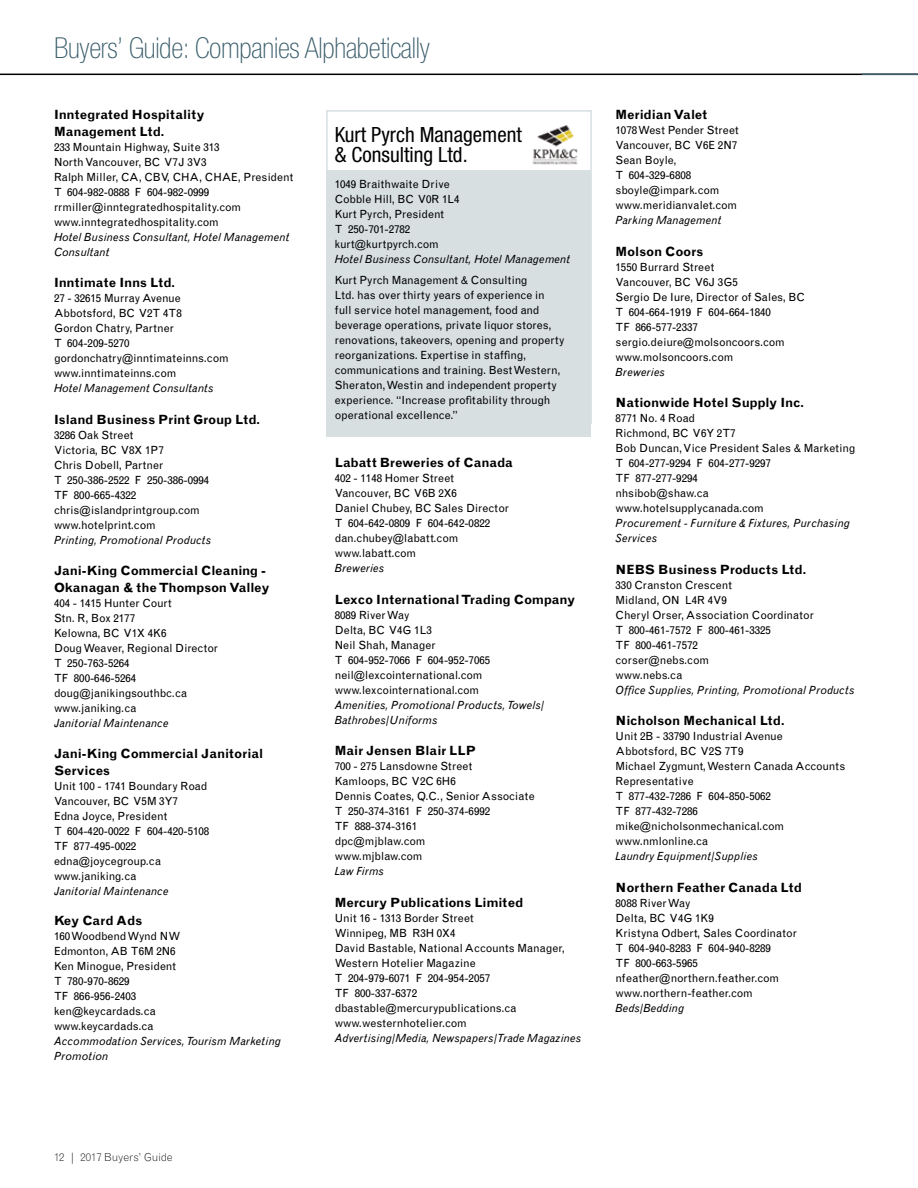
<style>
.page{position:relative;width:918px;height:1188px;background:#fff}
.page>*{position:absolute;margin:0;border:0;box-sizing:border-box;transform-origin:0 0}
.t1{font:100 condensed 28.95px "Helvetica Neue LT Std";letter-spacing:-.01em;color:#395d6b}
.t2{font:condensed 21px/20.1px "Helvetica Neue LT Std";color:#000}
.t3{font:700 12.75px/16.5px "Grotesque MT Std";color:#000}
.t4{font:11.25px/15px "Grotesque MT Std";color:#000}
.t5{font:italic 11.25px/15px "Grotesque MT Std";color:#000}
.t6{font:300 10.95px "Grotesque MT Std";color:#000}
</style>
<div class="page">
<div style="left:327px;top:170px;width:264px;height:266px;background:#d7dfe1"></div>
<div style="left:326px;top:110px;width:266px;height:314px;border:2px solid #d7dfe1"></div>
<hr style="left:0;top:74px;width:918px;height:1px;background:#000">
<hr style="left:862px;top:74px;width:56px;height:1px;background:#395d6b">
<img style="left:532px;top:125px;width:46px;height:40px">
<h1 class="t1" style="left:54px;top:32px;width:378px">Buyers’ Guide: Companies Alphabetically</h1>
<p class="t3" style="left:54px;top:107px;width:152px">Inntegrated Hospitality<br>Management Ltd.</p>
<p class="t4" style="left:54px;top:140px;width:241px">233 Mountain Highway, Suite 313<br>North Vancouver, BC V7J 3V3<br>Ralph Miller, CA, CBV, CHA, CHAE, President T 604-982-0888 F 604-982-0999 rrmiller@inntegratedhospitality.com www.inntegratedhospitality.com</p>
<p class="t5" style="left:54px;top:229px;width:237px">Hotel Business Consultant, Hotel Management<br>Consultant</p>
<p class="t3" style="left:54px;top:275px;width:123px">Inntimate Inns Ltd.</p>
<p class="t4" style="left:54px;top:291px;width:176px">27 - 32615 Murray Avenue<br>Abbotsford, BC V2T 4T8<br>Gordon Chatry, Partner<br>T 604-209-5270 gordonchatry@inntimateinns.com www.inntimateinns.com</p>
<p class="t5" style="left:54px;top:381px;width:161px">Hotel Management Consultants</p>
<p class="t3" style="left:54px;top:411px;width:208px">Island Business Print Group Ltd.</p>
<p class="t4" style="left:54px;top:428px;width:157px">3286 Oak Street<br>Victoria, BC V8X 1P7<br>Chris Dobell, Partner<br>T 250-386-2522 F 250-386-0994<br>TF 800-665-4322 chris@islandprintgroup.com www.hotelprint.com</p>
<p class="t5" style="left:54px;top:532px;width:159px">Printing, Promotional Products</p>
<p class="t3" style="left:54px;top:563px;width:217px">Jani-King Commercial Cleaning -<br>Okanagan &amp; the Thompson Valley</p>
<p class="t4" style="left:54px;top:596px;width:166px">404 - 1415 Hunter Court<br>Stn. R, Box 2177<br>Kelowna, BC V1X 4K6<br>Doug Weaver, Regional Director<br>T 250-763-5264<br>TF 800-646-5264 doug@janikingsouthbc.ca www.janiking.ca</p>
<p class="t5" style="left:54px;top:715px;width:116px">Janitorial Maintenance</p>
<p class="t3" style="left:54px;top:746px;width:211px">Jani-King Commercial Janitorial<br>Services</p>
<p class="t4" style="left:54px;top:779px;width:157px">Unit 100 - 1741 Boundary Road<br>Vancouver, BC V5M 3Y7<br>Edna Joyce, President<br>T 604-420-0022 F 604-420-5108<br>TF 877-495-0022 edna@joycegroup.ca www.janiking.ca</p>
<p class="t5" style="left:54px;top:883px;width:116px">Janitorial Maintenance</p>
<p class="t3" style="left:54px;top:912px;width:90px">Key Card Ads</p>
<p class="t4" style="left:54px;top:929px;width:128px">160 Woodbend Wynd NW<br>Edmonton, AB T6M 2N6<br>Ken Minogue, President<br>T 780-970-8629<br>TF 866-956-2403 ken@keycardads.ca www.keycardads.ca</p>
<p class="t5" style="left:54px;top:1033px;width:228px">Accommodation Services, Tourism Marketing<br>Promotion</p>
<h2 class="t2" style="left:335px;top:125px;width:189px">Kurt Pyrch Management &amp; Consulting Ltd.</h2>
<p class="t4" style="left:335px;top:177px;width:126px">1049 Braithwaite Drive<br>Cobble Hill, BC V0R 1L4<br>Kurt Pyrch, President<br>T 250-701-2782 kurt@kurtpyrch.com</p>
<p class="t5" style="left:335px;top:252px;width:237px">Hotel Business Consultant, Hotel Management</p>
<p class="t4" style="left:335px;top:273px;width:231px">Kurt Pyrch Management &amp; Consulting<br>Ltd. has over thirty years of experience in<br>full service hotel management, food and beverage operations, private liquor stores, renovations, takeovers, opening and property reorganizations. Expertise in staffing, communications and training. Best Western, Sheraton, Westin and independent property experience. “Increase profitability through operational excellence.”</p>
<p class="t3" style="left:335px;top:455px;width:180px">Labatt Breweries of Canada</p>
<p class="t4" style="left:335px;top:471px;width:176px">402 - 1148 Homer Street<br>Vancouver, BC V6B 2X6<br>Daniel Chubey, BC Sales Director<br>T 604-642-0809 F 604-642-0822 dan.chubey@labatt.com www.labatt.com</p>
<p class="t5" style="left:335px;top:561px;width:51px">Breweries</p>
<p class="t3" style="left:335px;top:591px;width:242px">Lexco International Trading Company</p>
<p class="t4" style="left:335px;top:607px;width:157px">8089 River Way<br>Delta, BC V4G 1L3<br>Neil Shah, Manager<br>T 604-952-7066 F 604-952-7065 neil@lexcointernational.com www.lexcointernational.com</p>
<p class="t5" style="left:335px;top:697px;width:211px">Amenities, Promotional Products, Towels/<br>Bathrobes/Uniforms</p>
<p class="t3" style="left:335px;top:743px;width:143px">Mair Jensen Blair LLP</p>
<p class="t4" style="left:335px;top:759px;width:202px">700 - 275 Lansdowne Street<br>Kamloops, BC V2C 6H6<br>Dennis Coates, Q.C., Senior Associate<br>T 250-374-3161 F 250-374-6992<br>TF 888-374-3161<br>dpc@mjblaw.com<br>www.mjblaw.com</p>
<p class="t5" style="left:335px;top:864px;width:51px">Law Firms</p>
<p class="t3" style="left:335px;top:894px;width:190px">Mercury Publications Limited</p>
<p class="t4" style="left:335px;top:910px;width:231px">Unit 16 - 1313 Border Street<br>Winnipeg, MB R3H 0X4<br>David Bastable, National Accounts Manager,<br>Western Hotelier Magazine<br>T 204-979-6071 F 204-954-2057<br>TF 800-337-6372 dbastable@mercurypublications.ca www.westernhotelier.com</p>
<p class="t5" style="left:335px;top:1030px;width:248px">Advertising/Media, Newspapers/Trade Magazines</p>
<p class="t3" style="left:616px;top:107px;width:93px">Meridian Valet</p>
<p class="t4" style="left:616px;top:123px;width:125px">1078 West Pender Street<br>Vancouver, BC V6E 2N7<br>Sean Boyle,<br>T 604-329-6808 sboyle@impark.com www.meridianvalet.com</p>
<p class="t5" style="left:616px;top:213px;width:107px">Parking Management</p>
<p class="t3" style="left:616px;top:243px;width:89px">Molson Coors</p>
<p class="t4" style="left:616px;top:260px;width:191px">1550 Burrard Street<br>Vancouver, BC V6J 3G5<br>Sergio De Iure, Director of Sales, BC<br>T 604-664-1919 F 604-664-1840<br>TF 866-577-2337 sergio.deiure@molsoncoors.com www.molsoncoors.com</p>
<p class="t5" style="left:616px;top:364px;width:51px">Breweries</p>
<p class="t3" style="left:616px;top:395px;width:190px">Nationwide Hotel Supply Inc.</p>
<p class="t4" style="left:616px;top:411px;width:241px">8771 No. 4 Road<br>Richmond, BC V6Y 2T7<br>Bob Duncan, Vice President Sales &amp; Marketing<br>T 604-277-9294 F 604-277-9297<br>TF 877-277-9294<br>nhsibob@shaw.ca www.hotelsupplycanada.com</p>
<p class="t5" style="left:616px;top:516px;width:236px">Procurement - Furniture &amp; Fixtures, Purchasing<br>Services</p>
<p class="t3" style="left:616px;top:561px;width:192px">NEBS Business Products Ltd.</p>
<p class="t4" style="left:616px;top:578px;width:200px">330 Cranston Crescent<br>Midland, ON L4R 4V9<br>Cheryl Orser, Association Coordinator<br>T 800-461-7572 F 800-461-3325<br>TF 800-461-7572<br>corser@nebs.com<br>www.nebs.ca</p>
<p class="t5" style="left:616px;top:682px;width:240px">Office Supplies, Printing, Promotional Products</p>
<p class="t3" style="left:616px;top:713px;width:171px">Nicholson Mechanical Ltd.</p>
<p class="t4" style="left:616px;top:729px;width:231px">Unit 2B - 33790 Industrial Avenue<br>Abbotsford, BC V2S 7T9<br>Michael Zygmunt, Western Canada Accounts<br>Representative<br>T 877-432-7286 F 604-850-5062<br>TF 877-432-7286 mike@nicholsonmechanical.com www.nmlonline.ca</p>
<p class="t5" style="left:616px;top:849px;width:144px">Laundry Equipment/Supplies</p>
<p class="t3" style="left:616px;top:879px;width:188px">Northern Feather Canada Ltd</p>
<p class="t4" style="left:616px;top:896px;width:183px">8088 River Way<br>Delta, BC V4G 1K9<br>Kristyna Odbert, Sales Coordinator<br>T 604-940-8283 F 604-940-8289<br>TF 800-663-5965 nfeather@northern.feather.com www.northern-feather.com</p>
<p class="t5" style="left:616px;top:1000px;width:70px">Beds/Bedding</p>
<p class="t6" style="left:54px;top:1151px;width:120px">12 | 2017 Buyers’ Guide</p>
</div>
